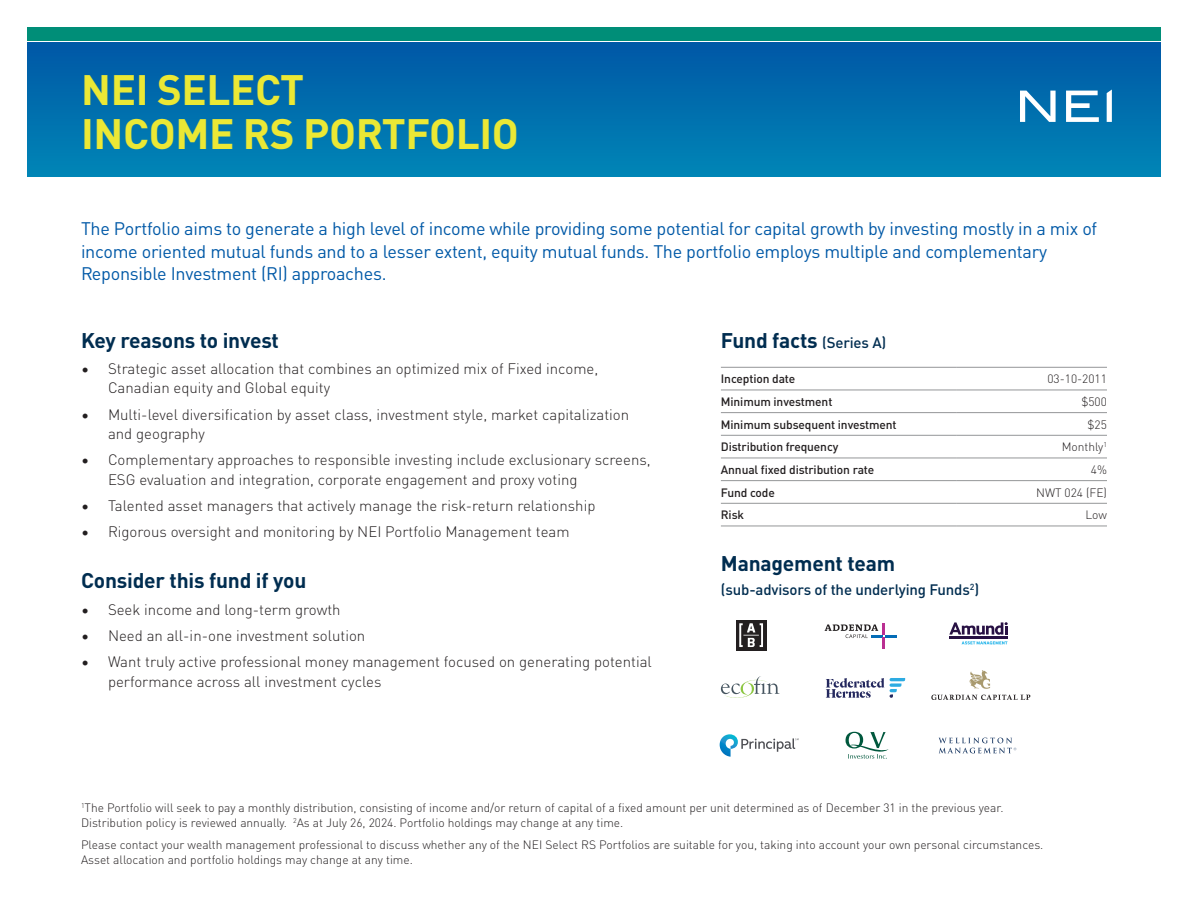
<style>
.page{position:relative;width:1188px;height:918px;background:#fff}
.page>*{position:absolute;margin:0;border:0;box-sizing:border-box;transform-origin:0 0}
.t1{font:700 42px/43.5px "DIN Pro";letter-spacing:-.01em;color:#ebe835}
.t2{font:700 21px "DIN Pro";letter-spacing:-.01em;color:#002d50}
.t3{font:18px/22.5px "DIN Pro";letter-spacing:-.015em;color:#0059a7}
.t4{font:300 15px/19.5px "DIN Pro";color:#231f20}
.t5{font:500 15px "DIN Pro";letter-spacing:-.01em;color:#002d50}
.Footnote{font:300 12px/15px "DIN Pro";color:#231f20}
.Table_text{font:500 12px "DIN Pro";letter-spacing:-.01em;color:#231f20}
.Table_text-2{font:300 12px "DIN Pro";color:#231f20}
.s1{font-weight:500;font-size:15px}
</style>
<div class="page">
<div style="left:27px;top:42px;width:1134px;height:135px;background:linear-gradient(to bottom,#0057a6,#0086b6)"></div>
<div style="left:27px;top:27px;width:1134px;height:13px;background:#008e78"></div>
<svg style="left:1107px;top:90px;width:5px;height:32px"></svg>
<svg style="left:1020px;top:91px;width:36px;height:31px"></svg>
<svg style="left:1066px;top:91px;width:33px;height:31px"></svg>
<hr style="left:721px;top:367px;width:236px;height:1px;background:#949698">
<hr style="left:957px;top:367px;width:150px;height:1px;background:#949698">
<hr style="left:721px;top:390px;width:236px;height:1px;background:#949698">
<hr style="left:957px;top:390px;width:150px;height:1px;background:#949698">
<hr style="left:721px;top:412px;width:236px;height:1px;background:#949698">
<hr style="left:957px;top:412px;width:150px;height:1px;background:#949698">
<hr style="left:721px;top:435px;width:236px;height:1px;background:#949698">
<hr style="left:957px;top:435px;width:150px;height:1px;background:#949698">
<hr style="left:721px;top:458px;width:236px;height:1px;background:#949698">
<hr style="left:957px;top:458px;width:150px;height:1px;background:#949698">
<hr style="left:721px;top:480px;width:236px;height:1px;background:#949698">
<hr style="left:957px;top:480px;width:150px;height:1px;background:#949698">
<hr style="left:721px;top:503px;width:236px;height:1px;background:#949698">
<hr style="left:957px;top:503px;width:150px;height:1px;background:#949698">
<hr style="left:721px;top:526px;width:236px;height:1px;background:#949698">
<hr style="left:957px;top:526px;width:150px;height:1px;background:#949698">
<svg style="left:825px;top:623px;width:71px;height:26px"></svg>
<svg style="left:949px;top:622px;width:59px;height:13px"></svg>
<hr style="left:949px;top:637px;width:58px;height:2px;background:#281144">
<svg style="left:962px;top:641px;width:45px;height:3px"></svg>
<div style="left:736px;top:620px;width:31px;height:31px;background:#231f20"></div>
<svg style="left:739px;top:623px;width:24px;height:24px"></svg>
<svg style="left:720px;top:734px;width:79px;height:23px"></svg>
<svg style="left:846px;top:732px;width:43px;height:27px"></svg>
<svg style="left:939px;top:738px;width:77px;height:15px"></svg>
<svg style="left:969px;top:670px;width:21px;height:19px"></svg>
<svg style="left:931px;top:695px;width:99px;height:5px"></svg>
<svg style="left:826px;top:678px;width:79px;height:20px"></svg>
<svg style="left:721px;top:676px;width:58px;height:22px"></svg>
<h1 class="t1" style="left:81px;top:65px;width:439px">NEI SELECT<br>INCOME RS PORTFOLIO</h1>
<h2 class="t3" style="left:81px;top:216px;width:1018px">The Portfolio aims to generate a high level of income while providing some potential for capital growth by investing mostly in a mix of income oriented mutual funds and to a lesser extent, equity mutual funds. The portfolio employs multiple and complementary<br>Reponsible Investment (RI) approaches.</h2>
<h4 class="t2" style="left:81px;top:324px;width:199px">Key reasons to invest</h4>
<p class="t4" style="left:108px;top:358px;width:492px;text-indent:-27px">• Strategic asset allocation that combines an optimized mix of Fixed income,<br>Canadian equity and Global equity</p>
<p class="t4" style="left:108px;top:403px;width:523px;text-indent:-27px">• Multi-level diversification by asset class, investment style, market capitalization and geography</p>
<p class="t4" style="left:108px;top:449px;width:544px;text-indent:-27px">• Complementary approaches to responsible investing include exclusionary screens,<br>ESG evaluation and integration, corporate engagement and proxy voting</p>
<p class="t4" style="left:81px;top:495px;width:516px">• Talented asset managers that actively manage the risk-return relationship</p>
<p class="t4" style="left:81px;top:521px;width:490px">• Rigorous oversight and monitoring by NEI Portfolio Management team</p>
<h4 class="t2" style="left:81px;top:564px;width:227px">Consider this fund if you</h4>
<p class="t4" style="left:81px;top:598px;width:261px">• Seek income and long-term growth</p>
<p class="t4" style="left:81px;top:625px;width:286px">• Need an all-in-one investment solution</p>
<p class="t4" style="left:108px;top:651px;width:545px;text-indent:-27px">• Want truly active professional money management focused on generating potential performance across all investment cycles</p>
<h4 class="t2" style="left:721px;top:324px;width:167px">Fund facts <span class="s1">(Series A)</span></h4>
<p class="Table_text" style="left:721px;top:370px;width:76px">Inception date</p>
<p class="Table_text-2" style="left:1047px;top:370px;width:61px">03-10-2011</p>
<p class="Table_text" style="left:721px;top:392px;width:113px">Minimum investment</p>
<p class="Table_text-2" style="left:1081px;top:392px;width:27px">$500</p>
<p class="Table_text" style="left:721px;top:415px;width:177px">Minimum subsequent investment</p>
<p class="Table_text-2" style="left:1088px;top:415px;width:21px">$25</p>
<p class="Table_text" style="left:721px;top:438px;width:119px">Distribution frequency</p>
<p class="Table_text-2" style="left:1062px;top:438px;width:47px">Monthly<sup>1</sup></p>
<p class="Table_text" style="left:721px;top:460px;width:155px">Annual fixed distribution rate</p>
<p class="Table_text-2" style="left:1091px;top:460px;width:18px">4%</p>
<p class="Table_text" style="left:721px;top:483px;width:56px">Fund code</p>
<p class="Table_text-2" style="left:1036px;top:483px;width:72px">NWT 024 (FE)</p>
<p class="Table_text" style="left:721px;top:506px;width:25px">Risk</p>
<p class="Table_text-2" style="left:1085px;top:506px;width:23px">Low</p>
<h4 class="t2" style="left:721px;top:547px;width:176px">Management team</h4>
<h4 class="t5" style="left:721px;top:578px;width:260px">(sub-advisors of the underlying Funds<sup>2</sup>)</h4>
<p class="Footnote" style="left:81px;top:800px;width:924px"><sup>1</sup>The Portfolio will seek to pay a monthly distribution, consisting of income and/or return of capital of a fixed amount per unit determined as of December 31 in the previous year.<br>Distribution policy is reviewed annually. <sup>2</sup>As at July 26, 2024. Portfolio holdings may change at any time.</p>
<p class="Footnote" style="left:81px;top:836px;width:964px">Please contact your wealth management professional to discuss whether any of the NEI Select RS Portfolios are suitable for you, taking into account your own personal circumstances.<br>Asset allocation and portfolio holdings may change at any time.</p>
</div>
